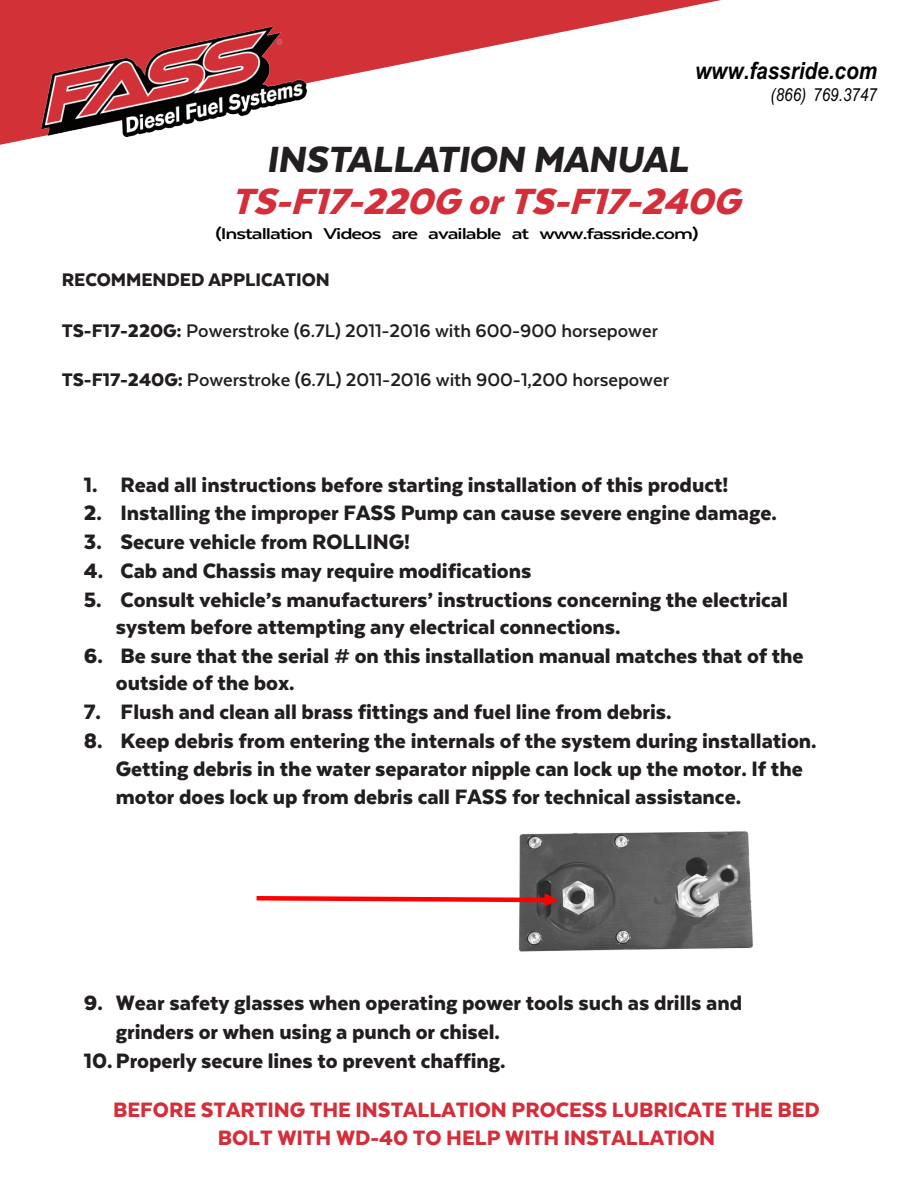
<style>
.page{position:relative;width:918px;height:1188px;background:#fff}
.page>*{position:absolute;margin:0;border:0;box-sizing:border-box;transform-origin:0 0}
.t1{font:italic 900 42px "Texta";color:#d52e3b}
.t2{font:italic 900 42px "Texta";letter-spacing:-.005em;color:#231f20}
.t3{font:900 24px/27.5px "Texta";letter-spacing:-.005em;color:#221e1f}
.t4{font:900 24px/28.8px "Texta";letter-spacing:-.005em;color:#d52e3b;text-align:center}
.t5{font:italic 700 23.7px "Arial";color:#020302;scale:.87 1}
.t6{font:700 21px "Texta";letter-spacing:-.005em;color:#221e1f}
.t7{font:900 21px "Texta";letter-spacing:-.005em;color:#221e1f}
.t8{font:700 18px "Texta";letter-spacing:-.045em;color:#000;scale:1.3 1}
.t9{font:italic 18px "Arial";letter-spacing:.005em;color:#020302;scale:.84 1}
.s1{font-weight:900}
</style>
<div class="page">
<svg style="left:0;top:0;width:721px;height:145px"></svg>
<img style="left:42px;top:27px;width:264px;height:109px">
<img style="left:518px;top:831px;width:235px;height:121px">
<svg style="left:257px;top:893px;width:301px;height:14px"></svg>
<p class="t5" style="left:695px;top:55px;width:211px">www.fassride.com</p>
<p class="t9" style="left:771px;top:83px;width:128px">(866) 769.3747</p>
<h1 class="t2" style="left:267px;top:138px;width:424px">INSTALLATION MANUAL</h1>
<h1 class="t1" style="left:231px;top:180px;width:522px">TS-F17-220G orTS-F17-240G</h1>
<p class="t8" style="left:215px;top:224px;width:373px">(Installation Videos are available at www.fassride.com)</p>
<p class="t7" style="left:62px;top:269px;width:270px">RECOMMENDED APPLICATION</p>
<p class="t6" style="left:62px;top:320px;width:598px"><span class="s1">TS-F17-220G:</span> Powerstroke (6.7L) 2011-2016 with 600-900 horsepower</p>
<p class="t6" style="left:62px;top:369px;width:609px"><span class="s1">TS-F17-240G:</span> Powerstroke (6.7L) 2011-2016 with 900-1,200 horsepower</p>
<p class="t3" style="left:84px;top:470px;width:646px">1. Read all instructions before starting installation of this product!</p>
<p class="t3" style="left:84px;top:499px;width:694px">2. Installing the improper FASS Pump can cause severe engine damage.</p>
<p class="t3" style="left:84px;top:528px;width:328px">3. Secure vehicle from ROLLING!</p>
<p class="t3" style="left:84px;top:557px;width:449px">4. Cab and Chassis may require modifications</p>
<p class="t3" style="left:116px;top:585px;width:674px;text-indent:-32px">5. Consult vehicle’s manufacturers’ instructions concerning the electrical system before attempting any electrical connections.</p>
<p class="t3" style="left:116px;top:642px;width:689px;text-indent:-32px">6. Be sure that the serial # on this installation manual matches that of the outside of the box.</p>
<p class="t3" style="left:84px;top:698px;width:589px">7. Flush and clean all brass fittings and fuel line from debris.</p>
<p class="t3" style="left:116px;top:726px;width:702px;line-height:28px;text-indent:-32px">8. Keep debris from entering the internals of the system during installation.<br>Getting debris in the water separator nipple can lock up the motor. If the motor does lock up from debris call FASS for technical assistance.</p>
<p class="t3" style="left:84px;top:989px;width:660px">9. Wear safety glasses when operating power tools such as drills and</p>
<p class="t3" style="left:116px;top:1017px;width:386px">grinders or when using a punch or chisel.</p>
<p class="t3" style="left:84px;top:1046px;width:423px">10.Properly secure lines to prevent chaffing.</p>
<p class="t4" style="left:113px;top:1095px;width:708px">BEFORE STARTING THE INSTALLATION PROCESS LUBRICATE THE BED<br>BOLT WITH WD-40 TO HELP WITH INSTALLATION</p>
</div>
